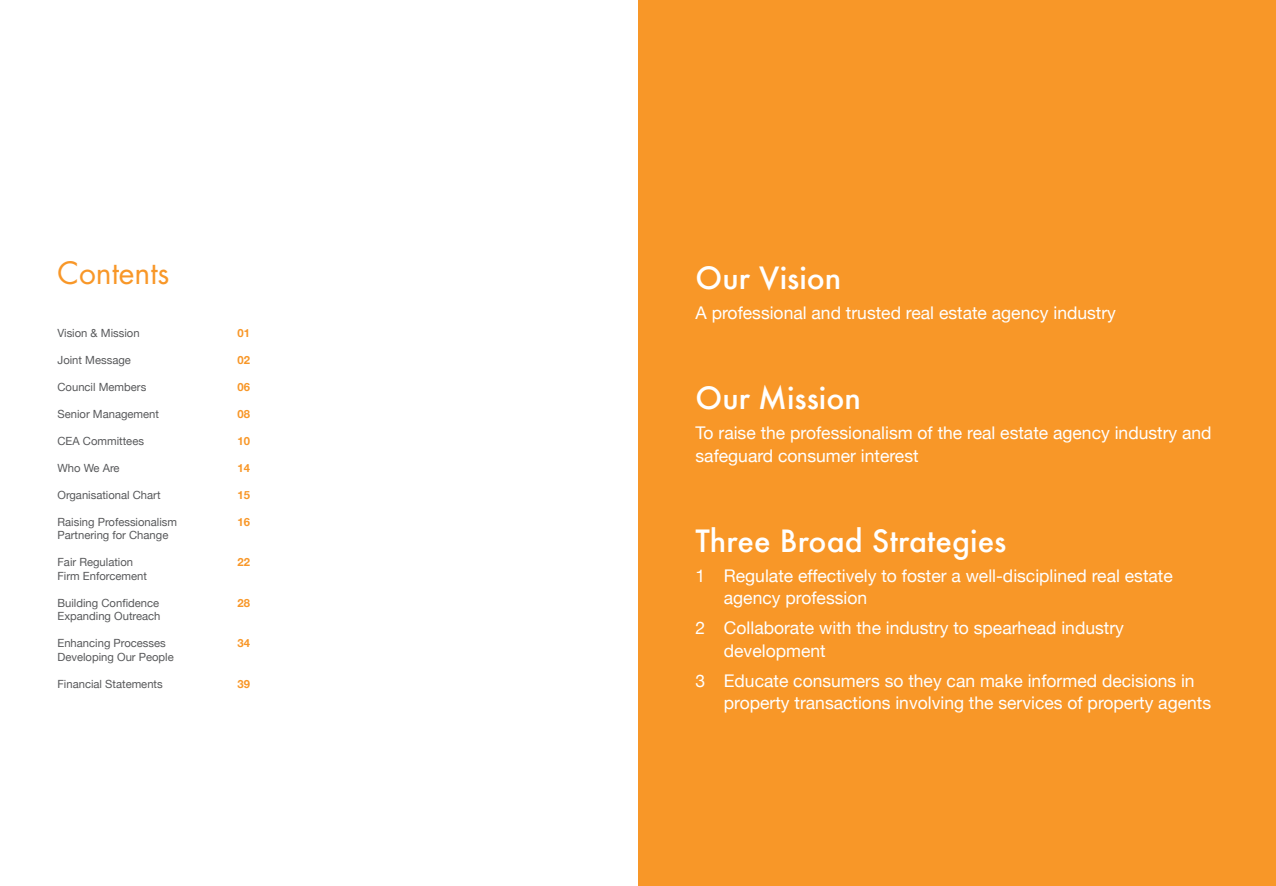
<style>
.page{position:relative;width:1276px;height:886px;background:#fff}
.page>*{position:absolute;margin:0;border:0;box-sizing:border-box;transform-origin:0 0}
.t1{font:500 30px "Futura";color:#fff}
.t2{font:30px "Futura";color:#f89728}
.t3{font:17.5px/22.5px "Helvetica Neue";color:#fff}
.t4{font:11.25px "Helvetica Neue";color:#58595b}
.t5{font:700 11.25px "Helvetica Neue";color:#f89728}
</style>
<div class="page">
<div style="left:638px;top:0;width:638px;height:886px;background:#f89728"></div>
<h1 class="t2" style="left:58px;top:252px;width:113px">Contents</h1>
<p class="t4" style="left:58px;top:324px;width:84px">Vision &amp; Mission</p>
<p class="t5" style="left:238px;top:324px;width:14px">01</p>
<p class="t4" style="left:58px;top:351px;width:75px">Joint Message</p>
<p class="t5" style="left:238px;top:351px;width:14px">02</p>
<p class="t4" style="left:58px;top:378px;width:90px">Council Members</p>
<p class="t5" style="left:238px;top:378px;width:14px">06</p>
<p class="t4" style="left:58px;top:405px;width:103px">Senior Management</p>
<p class="t5" style="left:238px;top:405px;width:14px">08</p>
<p class="t4" style="left:58px;top:432px;width:88px">CEA Committees</p>
<p class="t5" style="left:238px;top:432px;width:14px">10</p>
<p class="t4" style="left:58px;top:459px;width:64px">Who We Are</p>
<p class="t5" style="left:238px;top:459px;width:14px">14</p>
<p class="t4" style="left:58px;top:486px;width:105px">Organisational Chart</p>
<p class="t5" style="left:238px;top:486px;width:14px">15</p>
<p class="t4" style="left:58px;top:513px;width:121px">Raising Professionalism</p>
<p class="t5" style="left:238px;top:513px;width:14px">16</p>
<p class="t4" style="left:58px;top:527px;width:112px">Partnering for Change</p>
<p class="t4" style="left:58px;top:554px;width:77px">Fair Regulation</p>
<p class="t5" style="left:238px;top:553px;width:14px">22</p>
<p class="t4" style="left:58px;top:567px;width:91px">Firm Enforcement</p>
<p class="t4" style="left:58px;top:594px;width:103px">Building Confidence</p>
<p class="t5" style="left:238px;top:594px;width:14px">28</p>
<p class="t4" style="left:58px;top:608px;width:104px">Expanding Outreach</p>
<p class="t4" style="left:58px;top:635px;width:110px">Enhancing Processes</p>
<p class="t5" style="left:238px;top:634px;width:14px">34</p>
<p class="t4" style="left:58px;top:648px;width:118px">Developing Our People</p>
<p class="t4" style="left:58px;top:675px;width:107px">Financial Statements</p>
<p class="t5" style="left:238px;top:675px;width:14px">39</p>
<h1 class="t1" style="left:695px;top:257px;width:147px">Our Vision</h1>
<p class="t3" style="left:695px;top:303px;width:422px">A professional and trusted real estate agency industry</p>
<h1 class="t1" style="left:695px;top:377px;width:167px">Our Mission</h1>
<p class="t3" style="left:695px;top:423px;width:518px">To raise the professionalism of the real estate agency industry and safeguard consumer interest</p>
<h1 class="t1" style="left:695px;top:520px;width:312px">Three Broad Strategies</h1>
<p class="t3" style="left:724px;top:565px;width:450px;text-indent:-28px">1 Regulate effectively to foster a well-disciplined real estate agency profession</p>
<p class="t3" style="left:724px;top:618px;width:401px;text-indent:-28px">2 Collaborate with the industry to spearhead industry development</p>
<p class="t3" style="left:724px;top:670px;width:489px;text-indent:-28px">3 Educate consumers so they can make informed decisions in property transactions involving the services of property agents</p>
</div>
